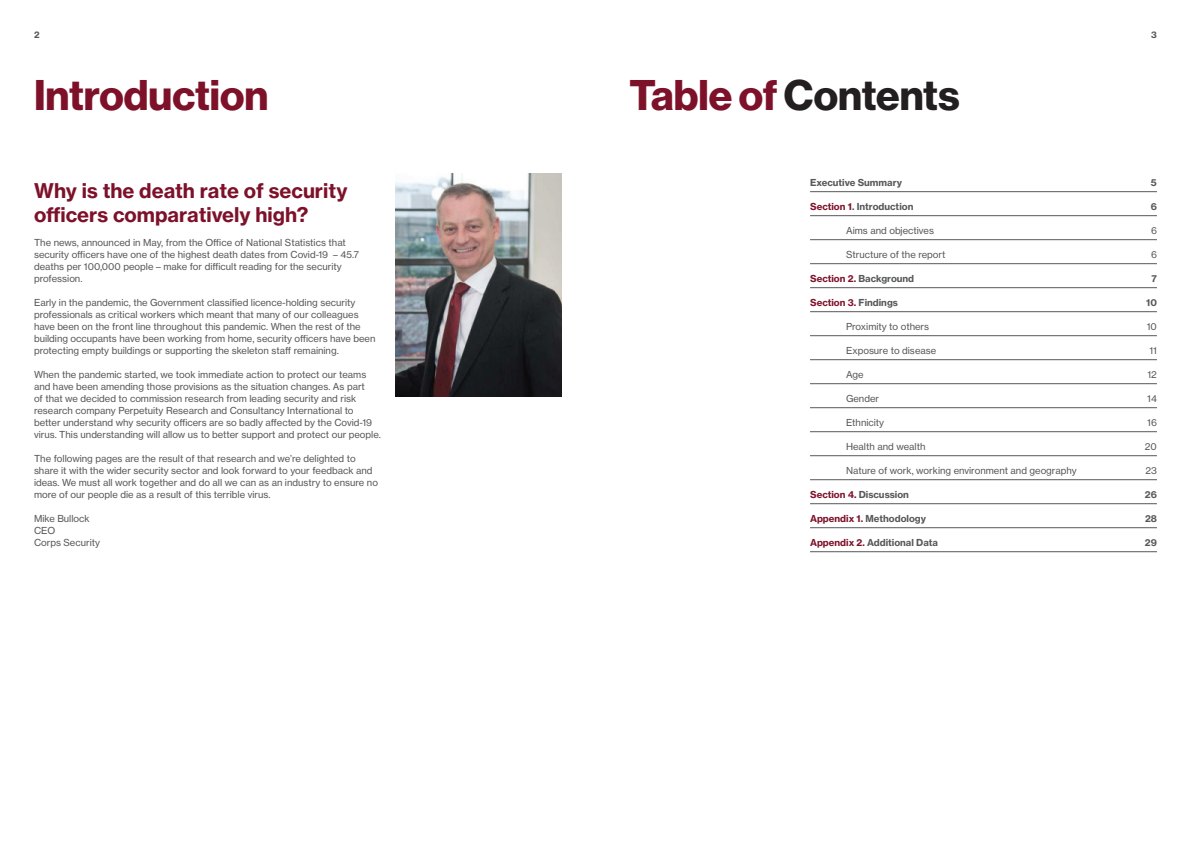
<style>
.page{position:relative;width:1191px;height:842px;background:#fff}
.page>*{position:absolute;margin:0;border:0;box-sizing:border-box;transform-origin:0 0}
.t1{font:42px "N Haas Grotesk DS Std 75 Bd";color:#231f20}
.t2{font:42px "N Haas Grotesk DS Std 75 Bd";color:#7e112a}
.t3{font:20px/24px "N Haas Grotesk TX Std 75 Bd";color:#7e112a}
.t4{font:9.5px/12px "N Haas Grotesk TX Std 55 Rg";color:#57585a}
.t5{font:9.5px "N Haas Grotesk TX Std 75 Bd";color:#57585a}
.t6{font:9.5px "N Haas Grotesk TX Std 75 Bd";color:#7e112a}
.t7{font:9px "N Haas Grotesk TX Std 75 Bd";color:#57585a}
.s1{color:#7e112a}
.s2{color:#57585a}
</style>
<div class="page">
<hr style="left:810px;top:191px;width:347px;height:1px;background:#57585a">
<hr style="left:810px;top:215px;width:347px;height:1px;background:#57585a">
<hr style="left:810px;top:239px;width:347px;height:1px;background:#57585a">
<hr style="left:810px;top:263px;width:347px;height:1px;background:#57585a">
<hr style="left:810px;top:287px;width:347px;height:1px;background:#57585a">
<hr style="left:810px;top:311px;width:347px;height:1px;background:#57585a">
<hr style="left:810px;top:335px;width:347px;height:1px;background:#57585a">
<hr style="left:810px;top:359px;width:347px;height:1px;background:#57585a">
<hr style="left:810px;top:383px;width:347px;height:1px;background:#57585a">
<hr style="left:810px;top:407px;width:347px;height:1px;background:#57585a">
<hr style="left:810px;top:431px;width:347px;height:1px;background:#57585a">
<hr style="left:810px;top:455px;width:347px;height:1px;background:#57585a">
<hr style="left:810px;top:479px;width:347px;height:1px;background:#57585a">
<hr style="left:810px;top:503px;width:347px;height:1px;background:#57585a">
<hr style="left:810px;top:527px;width:347px;height:1px;background:#57585a">
<hr style="left:810px;top:551px;width:347px;height:1px;background:#57585a">
<img style="left:395px;top:174px;width:166px;height:223px">
<p class="t7" style="left:34px;top:29px;width:7px">2</p>
<p class="t7" style="left:1151px;top:29px;width:7px">3</p>
<h1 class="t2" style="left:34px;top:70px;width:236px">Introduction</h1>
<h2 class="t3" style="left:34px;top:179px;width:315px">Why is the death rate of security officers comparatively high?</h2>
<p class="t4" style="left:34px;top:236px;width:326px">The news, announced in May, from the Office of National Statistics that security officers have one of the highest death dates from Covid-19 – 45.7 deaths per 100,000 people – make for difficult reading for the security profession.</p>
<p class="t4" style="left:34px;top:296px;width:343px">Early in the pandemic, the Government classified licence-holding security professionals as critical workers which meant that many of our colleagues have been on the front line throughout this pandemic. When the rest of the building occupants have been working from home, security officers have been protecting empty buildings or supporting the skeleton staff remaining.</p>
<p class="t4" style="left:34px;top:368px;width:348px">When the pandemic started, we took immediate action to protect our teams and have been amending those provisions as the situation changes. As part<br>of that we decided to commission research from leading security and risk research company Perpetuity Research and Consultancy International to better understand why security officers are so badly affected by the Covid-19 virus. This understanding will allow us to better support and protect our people.</p>
<p class="t4" style="left:34px;top:452px;width:345px">The following pages are the result of that research and we’re delighted to share it with the wider security sector and look forward to your feedback and ideas. We must all work together and do all we can as an industry to ensure no more of our people die as a result of this terrible virus.</p>
<p class="t4" style="left:34px;top:512px;width:68px">Mike Bullock<br>CEO<br>Corps Security</p>
<h1 class="t1" style="left:629px;top:70px;width:331px"><span class="s1">Table of</span> Contents</h1>
<p class="t5" style="left:810px;top:176px;width:93px">Executive Summary</p>
<p class="t5" style="left:1151px;top:176px;width:7px">5</p>
<p class="t5" style="left:810px;top:200px;width:105px"><span class="s1">Section 1</span>. Introduction</p>
<p class="t5" style="left:1150px;top:200px;width:8px">6</p>
<p class="t4" style="left:846px;top:224px;width:89px">Aims and objectives</p>
<p class="t4" style="left:1151px;top:224px;width:7px">6</p>
<p class="t4" style="left:846px;top:248px;width:101px">Structure of the report</p>
<p class="t4" style="left:1151px;top:248px;width:7px">6</p>
<p class="t5" style="left:810px;top:272px;width:106px"><span class="s1">Section 2.</span> Background</p>
<p class="t5" style="left:1151px;top:272px;width:7px">7</p>
<p class="t6" style="left:810px;top:296px;width:89px">Section 3. <span class="s2">Findings</span></p>
<p class="t5" style="left:1146px;top:296px;width:12px">10</p>
<p class="t4" style="left:846px;top:320px;width:85px">Proximity to others</p>
<p class="t4" style="left:1146px;top:320px;width:12px">10</p>
<p class="t4" style="left:846px;top:344px;width:92px">Exposure to disease</p>
<p class="t4" style="left:1149px;top:344px;width:9px">11</p>
<p class="t4" style="left:846px;top:368px;width:19px">Age</p>
<p class="t4" style="left:1147px;top:368px;width:11px">12</p>
<p class="t4" style="left:846px;top:392px;width:35px">Gender</p>
<p class="t4" style="left:1147px;top:392px;width:11px">14</p>
<p class="t4" style="left:846px;top:416px;width:40px">Ethnicity</p>
<p class="t4" style="left:1147px;top:416px;width:11px">16</p>
<p class="t4" style="left:846px;top:440px;width:81px">Health and wealth</p>
<p class="t4" style="left:1145px;top:440px;width:14px">20</p>
<p class="t4" style="left:846px;top:464px;width:232px">Nature of work, working environment and geography</p>
<p class="t4" style="left:1145px;top:464px;width:13px">23</p>
<p class="t5" style="left:810px;top:488px;width:100px"><span class="s1">Section 4.</span> Discussion</p>
<p class="t5" style="left:1145px;top:488px;width:13px">26</p>
<p class="t5" style="left:810px;top:512px;width:117px"><span class="s1">Appendix 1.</span> Methodology</p>
<p class="t5" style="left:1145px;top:512px;width:13px">28</p>
<p class="t5" style="left:810px;top:536px;width:130px"><span class="s1">Appendix 2.</span> Additional Data</p>
<p class="t5" style="left:1144px;top:536px;width:14px">29</p>
</div>
